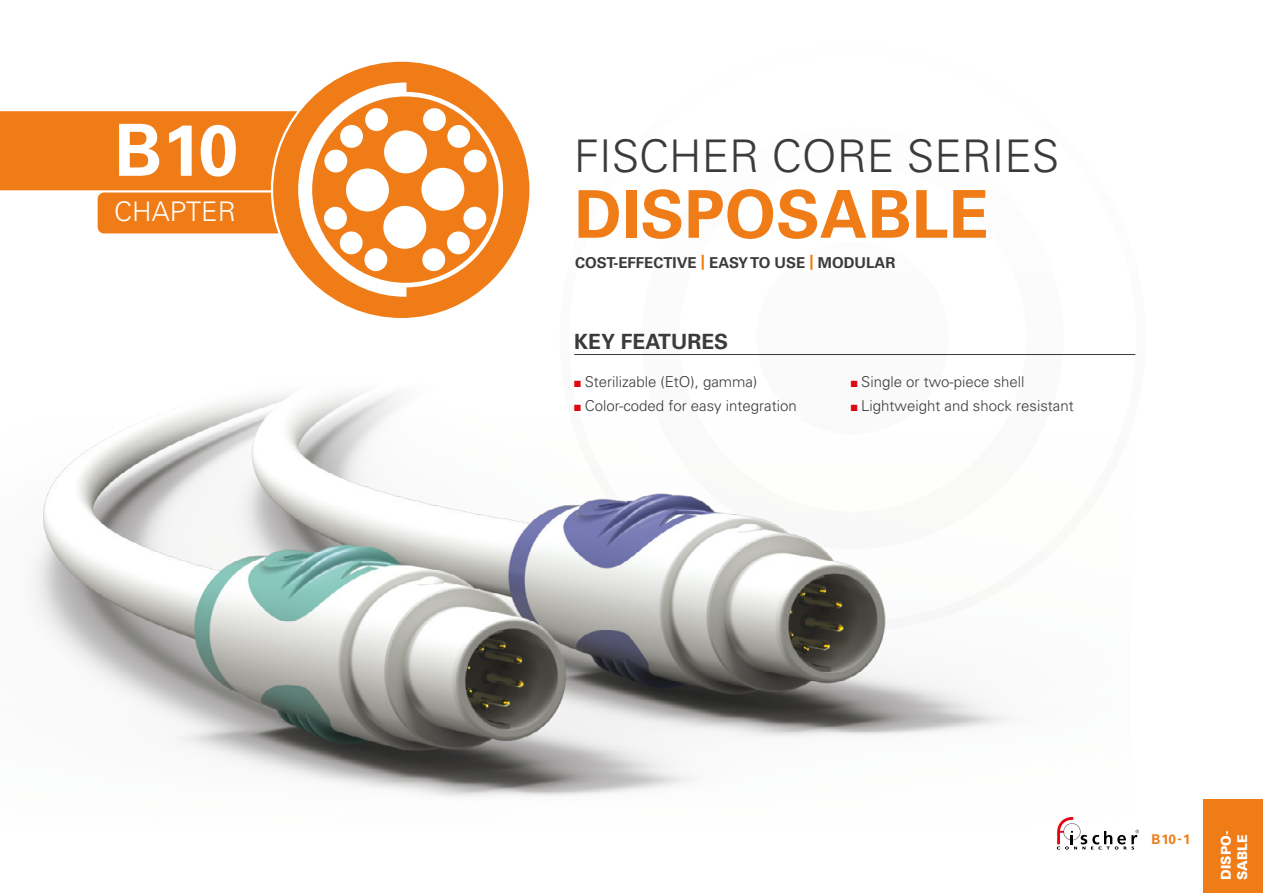
<style>
.page{position:relative;width:1263px;height:893px;background:#fff}
.page>*{position:absolute;margin:0;border:0;box-sizing:border-box;transform-origin:0 0}
.t1{font:700 72px "Univers LT Std";color:#fff}
.t2{font:700 66px "Univers LT Std";color:#ef7c17}
.t3{font:300 45px "Univers";color:#3b3b3a}
.t4{font:300 27px "Univers";color:#fff}
.t5{font:700 21px "Univers LT Std";color:#3b3b3a}
.t6{font:300 15px "Univers";color:#3b3b3a}
.t7{font:700 15px "Univers LT Std";color:#3b3b3a}
.t8{font:900 13.5px/16.2px "Univers";color:#fff;scale:.95 1}
.t9{font:700 13.5px "Univers LT Std";color:#ef7c17}
.s1{color:#ef7c00}
.s2{color:#e30210}
</style>
<div class="page">
<div style="left:1203px;top:799px;width:60px;height:94px;background:#ef7c17"></div>
<svg style="left:1057px;top:827px;width:82px;height:22px"></svg>
<img style="left:33px;top:393px;width:1046px;height:434px">
<div style="left:272px;top:61px;width:258px;height:258px;background:#ef7c17;border-radius:50%"></div>
<svg style="left:0;top:83px;width:503px;height:214px"></svg>
<hr style="left:574px;top:354px;width:561px;height:1px;background:#3b3b3a">
<h1 class="t1" style="left:114px;top:108px;width:125px">B10</h1>
<h3 class="t4" style="left:114px;top:195px;width:123px">CHAPTER</h3>
<h3 class="t3" style="left:574px;top:129px;width:487px">FISCHER CORE SERIES</h3>
<h2 class="t2" style="left:574px;top:176px;width:416px">DISPOSABLE</h2>
<p class="t7" style="left:575px;top:254px;width:322px">COST-EFFECTIVE <span class="s1">|</span> EASY TO USE <span class="s1">|</span> MODULAR</p>
<h3 class="t5" style="left:574px;top:329px;width:156px">KEY FEATURES</h3>
<p class="t6" style="left:574px;top:372px;width:185px"><span class="s2">■</span> Sterilizable (EtO), gamma)</p>
<p class="t6" style="left:851px;top:372px;width:175px"><span class="s2">■</span> Single or two-piece shell</p>
<p class="t6" style="left:574px;top:396px;width:224px"><span class="s2">■</span> Color-coded for easy integration</p>
<p class="t6" style="left:851px;top:396px;width:225px"><span class="s2">■</span> Lightweight and shock resistant</p>
<p class="t9" style="left:1151px;top:831px;width:41px">B10-1</p>
<p class="t8" style="left:1218px;top:879px;width:52px;rotate:-90deg">DISPO-<br>SABLE</p>
</div>
